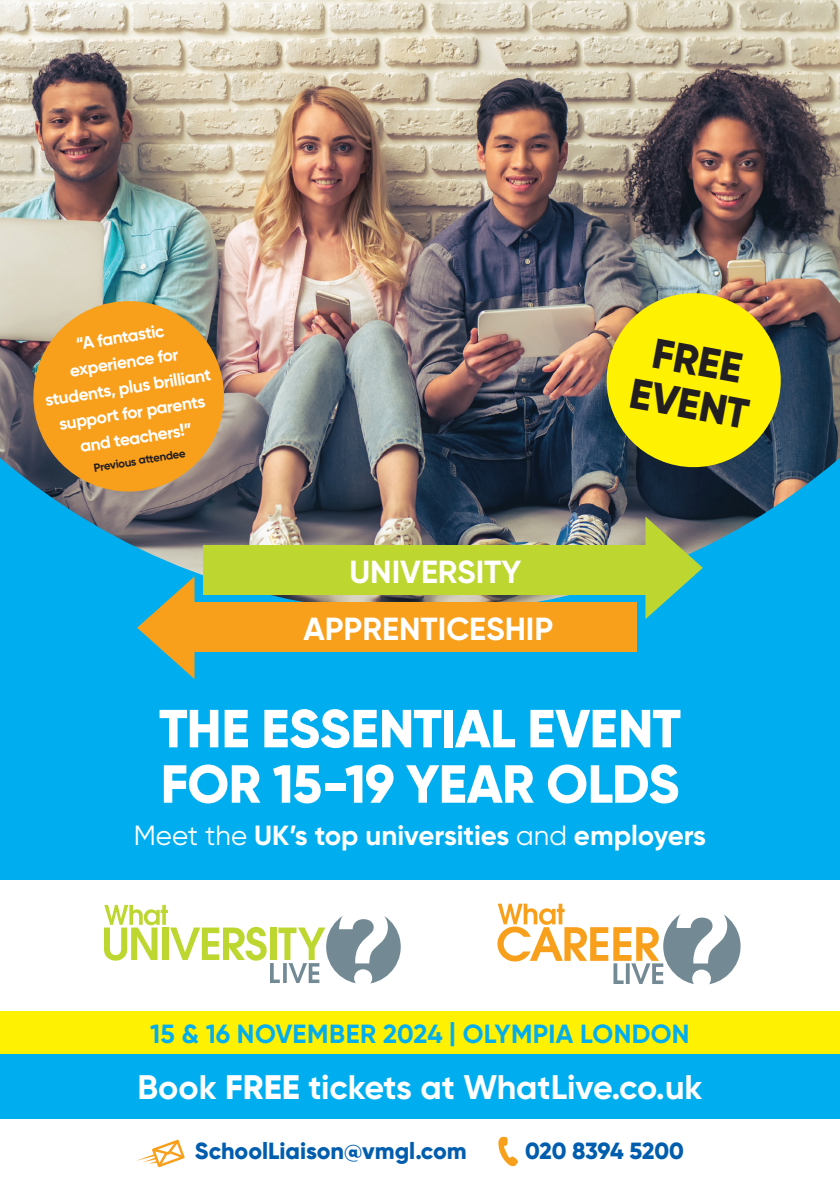
<style>
.page{position:relative;width:840px;height:1191px;background:#fff}
.page>*{position:absolute;margin:0;border:0;box-sizing:border-box;transform-origin:0 0}
.t1{font:800 53.6px/55.4px "Gilroy";letter-spacing:-.015em;color:#fff}
.t2{font:800 42px/44px "Gilroy";color:#231f20;text-align:center}
.t3{font:700 34px "Gilroy";color:#fff}
.t4{font:700 32px/56.8px "Gilroy";color:#fff;text-align:center}
.t5{font:700 27.6px "Gilroy";color:#fff}
.t6{font:700 26.2px "Gilroy";letter-spacing:.01em;color:#00aeef}
.t7{font:800 23.4px "Gilroy";color:#015dad}
.t8{font:700 17.2px/25.4px "Gilroy";color:#fff;text-align:center}
.t9{font:700 11.6px "Gilroy";color:#231f20}
.s1{font-weight:400}
.s2{font-weight:800}
</style>
<div class="page">
<div style="left:0;top:0;width:839px;height:1119px;background:#00aeef"></div>
<div style="left:0;top:880px;width:839px;height:131px;background:#fff"></div>
<div style="left:326px;top:909px;width:74px;height:75px;background:#738a95;border-radius:50%"></div>
<svg style="left:354px;top:969px;width:18px;height:15px"></svg>
<svg style="left:339px;top:909px;width:48px;height:54px"></svg>
<svg style="left:104px;top:905px;width:221px;height:78px"></svg>
<div style="left:663px;top:907px;width:77px;height:78px;background:#738a95;border-radius:50%"></div>
<svg style="left:691px;top:969px;width:19px;height:16px"></svg>
<svg style="left:676px;top:907px;width:50px;height:56px"></svg>
<svg style="left:497px;top:903px;width:166px;height:81px"></svg>
<div style="left:0;top:1011px;width:839px;height:43px;background:#fff101"></div>
<img style="left:0;top:0;width:839px;height:612px">
<svg style="left:645px;top:516px;width:57px;height:103px"></svg>
<div style="left:203px;top:545px;width:464px;height:50px;background:#bed630"></div>
<svg style="left:137px;top:576px;width:57px;height:103px"></svg>
<div style="left:180px;top:602px;width:456px;height:50px;background:#f89f1c"></div>
<svg style="left:596px;top:283px;width:194px;height:194px;background:#c3b925"></svg>
<div style="left:33px;top:301px;width:191px;height:190px;background:#f89f1c;border-radius:50%"></div>
<svg style="left:498px;top:1136px;width:20px;height:30px"></svg>
<svg style="left:136px;top:1139px;width:48px;height:28px"></svg>
<p class="t8" style="left:35px;top:338px;width:169px;rotate:-9deg">“A fantastic experience for students, plus brilliant support for parents and teachers!”</p>
<p class="t9" style="left:93px;top:460px;width:94px;rotate:-9deg">Previous attendee</p>
<h3 class="t4" style="left:303px;top:543px;width:251px">UNIVERSITY<br>APPRENTICESHIP</h3>
<h2 class="t2" style="left:641px;top:328px;width:121px;rotate:10deg">FREE<br>EVENT</h2>
<h1 class="t1" style="left:159px;top:700px;width:523px">THE ESSENTIAL EVENT<br>FOR 15-19 YEAR OLDS</h1>
<h3 class="t5" style="left:134px;top:818px;width:573px"><span class="s1">Meet the</span> UK’s top universities <span class="s1">and</span> employers</h3>
<h3 class="t6" style="left:150px;top:1017px;width:540px">15 &amp; 16 NOVEMBER 2024 | OLYMPIA LONDON</h3>
<h3 class="t3" style="left:137px;top:1066px;width:566px">Book <span class="s2">FREE</span> tickets at WhatLive.co.uk</h3>
<h3 class="t7" style="left:194px;top:1136px;width:273px">SchoolLiaison@vmgl.com</h3>
<h3 class="t7" style="left:525px;top:1136px;width:160px">020 8394 5200</h3>
</div>
